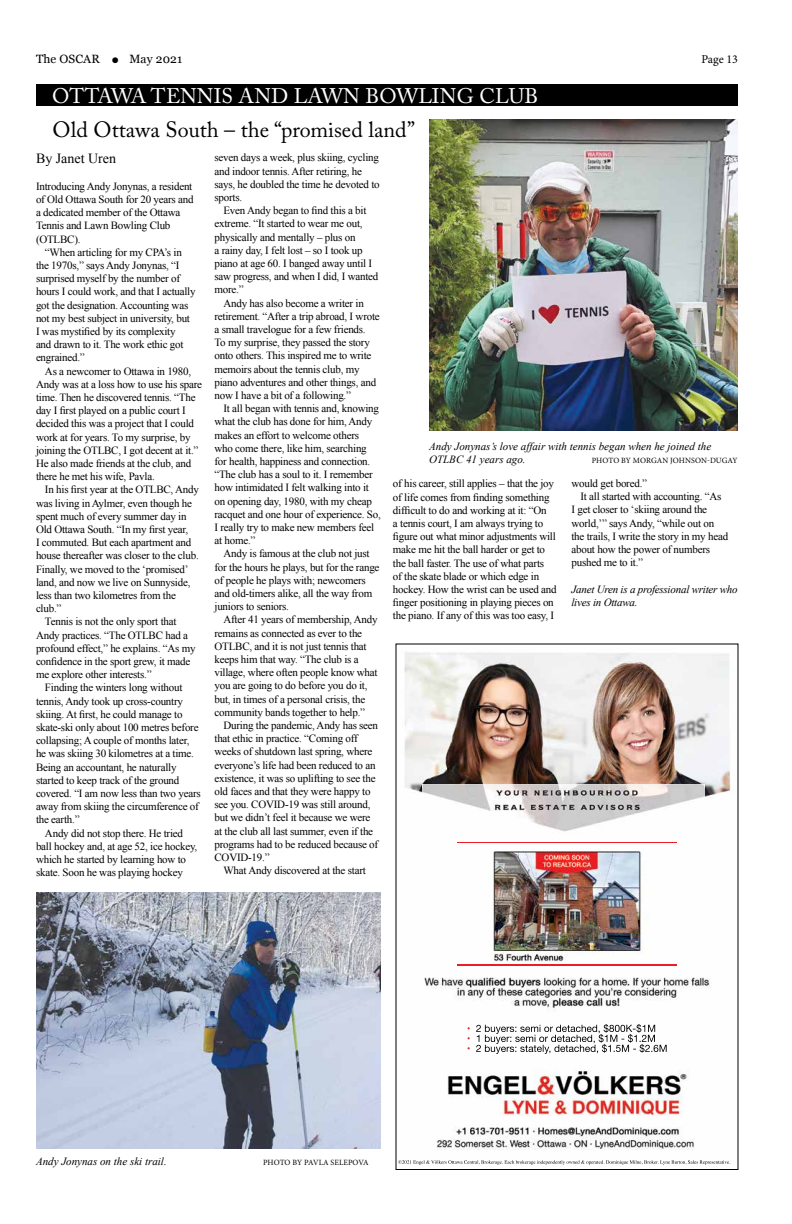
<style>
.page{position:relative;width:792px;height:1224px;background:#fff}
.page>*{position:absolute;margin:0;border:0;box-sizing:border-box;transform-origin:0 0}
.t1{font:22px "Adobe Caslon Pro";color:#000}
.t2{font:21px "Adobe Caslon Pro";letter-spacing:.005em;color:#fff}
.t3{font:14px "Times New Roman";color:#000}
.t4{font:12px "Georgia";letter-spacing:.01em;color:#000}
.t5{font:12px "Minion Pro";letter-spacing:-.005em;color:#000}
.t6{font:11px/13.2px "Times New Roman";letter-spacing:-.02em;color:#000}
.t7{font:italic 11px/13.2px "Times New Roman";color:#000}
.t8{font:italic 11px/13.2px "Times New Roman";letter-spacing:-.02em;color:#000}
.t9{font:8px "Minion Pro";letter-spacing:.005em;color:#000}
</style>
<div class="page">
<div style="left:36px;top:84px;width:702px;height:22px;background:#000"></div>
<img style="left:417px;top:785px;width:314px;height:380px">
<img style="left:398px;top:1160px;width:19px;height:4px">
<img style="left:468px;top:1025px;width:38px;height:9px">
<img style="left:404px;top:652px;width:326px;height:179px">
<img style="left:423px;top:831px;width:281px;height:5px">
<img style="left:423px;top:784px;width:281px;height:47px">
<img style="left:457px;top:842px;width:220px;height:1px">
<img style="left:457px;top:965px;width:220px;height:1px">
<img style="left:549px;top:855px;width:35px;height:11px">
<img style="left:429px;top:120px;width:309px;height:311px">
<img style="left:36px;top:892px;width:345px;height:256px">
<p class="t4" style="left:36px;top:52px;width:148px">The OSCAR ● May 2021</p>
<p class="t5" style="left:701px;top:51px;width:38px">Page 13</p>
<h2 class="t2" style="left:52px;top:83px;width:488px">OTTAWA TENNIS AND LAWN BOWLING CLUB</h2>
<h1 class="t1" style="left:52px;top:117px;width:364px">Old Ottawa South – the “promised land”</h1>
<p class="t3" style="left:36px;top:151px;width:82px">By Janet Uren</p>
<p class="t6" style="left:36px;top:180px;width:159px">Introducing Andy Jonynas, a resident of Old Ottawa South for 20 years and a dedicated member of the Ottawa<br>Tennis and Lawn Bowling Club (OTLBC).</p>
<p class="t6" style="left:36px;top:246px;width:161px;text-indent:9px">“When articling for my CPA’s in the 1970s,” says Andy Jonynas, “I surprised myself by the number of hours I could work, and that I actually got the designation. Accounting was not my best subject in university, but<br>I was mystified by its complexity<br>and drawn to it. The work ethic got engrained.”</p>
<p class="t6" style="left:36px;top:364px;width:168px;text-indent:9px">As a newcomer to Ottawa in 1980, Andy was at a loss how to use his spare time. Then he discovered tennis. “The day I first played on a public court I decided this was a project that I could work at for years. To my surprise, by joining the OTLBC, I got decent at it.” He also made friends at the club, and there he met his wife, Pavla.</p>
<p class="t6" style="left:45px;top:483px;width:155px">In his first year at the OTLBC, Andy</p>
<p class="t6" style="left:36px;top:496px;width:158px">was living in Aylmer, even though he</p>
<p class="t6" style="left:36px;top:510px;width:152px">spent much of every summer day in</p>
<p class="t6" style="left:36px;top:523px;width:154px">Old Ottawa South. “In my first year,</p>
<p class="t6" style="left:36px;top:536px;width:157px">I commuted. But each apartment and</p>
<p class="t6" style="left:36px;top:549px;width:164px">house thereafter was closer to the club.</p>
<p class="t6" style="left:36px;top:562px;width:154px">Finally, we moved to the ‘promised’</p>
<p class="t6" style="left:36px;top:576px;width:156px">land, and now we live on Sunnyside,</p>
<p class="t6" style="left:36px;top:589px;width:141px">less than two kilometres from the</p>
<p class="t6" style="left:36px;top:602px;width:27px">club.”</p>
<p class="t6" style="left:45px;top:615px;width:133px">Tennis is not the only sport that</p>
<p class="t6" style="left:36px;top:628px;width:154px">Andy practices. “The OTLBC had a</p>
<p class="t6" style="left:36px;top:642px;width:161px">profound effect,” he explains. “As my</p>
<p class="t6" style="left:36px;top:655px;width:156px">confidence in the sport grew, it made</p>
<p class="t6" style="left:36px;top:668px;width:117px">me explore other interests.”</p>
<p class="t6" style="left:45px;top:681px;width:139px">Finding the winters long without</p>
<p class="t6" style="left:36px;top:694px;width:149px">tennis, Andy took up cross-country</p>
<p class="t6" style="left:36px;top:708px;width:148px">skiing. At first, he could manage to</p>
<p class="t6" style="left:36px;top:721px;width:164px">skate-ski only about 100 metres before</p>
<p class="t6" style="left:36px;top:734px;width:155px">collapsing; A couple of months later,</p>
<p class="t6" style="left:36px;top:747px;width:160px">he was skiing 30 kilometres at a time.</p>
<p class="t6" style="left:36px;top:760px;width:142px">Being an accountant, he naturally</p>
<p class="t6" style="left:36px;top:774px;width:145px">started to keep track of the ground</p>
<p class="t6" style="left:36px;top:787px;width:166px">covered. “I am now less than two years</p>
<p class="t6" style="left:36px;top:800px;width:164px">away from skiing the circumference of</p>
<p class="t6" style="left:36px;top:813px;width:45px">the earth.”</p>
<p class="t6" style="left:45px;top:826px;width:140px">Andy did not stop there. He tried</p>
<p class="t6" style="left:36px;top:840px;width:163px">ball hockey and, at age 52, ice hockey,</p>
<p class="t6" style="left:36px;top:853px;width:152px">which he started by learning how to</p>
<p class="t6" style="left:36px;top:866px;width:148px">skate. Soon he was playing hockey</p>
<p class="t6" style="left:214px;top:151px;width:167px">seven days a week, plus skiing, cycling and indoor tennis. After retiring, he says, he doubled the time he devoted to sports.</p>
<p class="t6" style="left:214px;top:204px;width:165px;text-indent:9px">Even Andy began to find this a bit extreme. “It started to wear me out, physically and mentally – plus on<br>a rainy day, I felt lost – so I took up piano at age 60. I banged away until I saw progress, and when I did, I wanted more.”</p>
<p class="t6" style="left:214px;top:296px;width:167px;text-indent:9px">Andy has also become a writer in retirement. “After a trip abroad, I wrote a small travelogue for a few friends.<br>To my surprise, they passed the story onto others. This inspired me to write memoirs about the tennis club, my piano adventures and other things, and now I have a bit of a following.”</p>
<p class="t6" style="left:214px;top:402px;width:168px;text-indent:9px">It all began with tennis and, knowing what the club has done for him, Andy makes an effort to welcome others<br>who come there, like him, searching for health, happiness and connection. “The club has a soul to it. I remember how intimidated I felt walking into it on opening day, 1980, with my cheap racquet and one hour of experience. So, I really try to make new members feel at home.”</p>
<p class="t6" style="left:214px;top:547px;width:167px;text-indent:9px">Andy is famous at the club not just for the hours he plays, but for the range of people he plays with; newcomers and old-timers alike, all the way from juniors to seniors.</p>
<p class="t6" style="left:214px;top:613px;width:165px;text-indent:9px">After 41 years of membership, Andy remains as connected as ever to the OTLBC, and it is not just tennis that keeps him that way. “The club is a village, where often people know what you are going to do before you do it, but, in times of a personal crisis, the community bands together to help.”</p>
<p class="t6" style="left:214px;top:719px;width:165px;text-indent:9px">During the pandemic, Andy has seen that ethic in practice. “Coming off weeks of shutdown last spring, where everyone’s life had been reduced to an existence, it was so uplifting to see the old faces and that they were happy to see you. COVID-19 was still around, but we didn’t feel it because we were at the club all last summer, even if the programs had to be reduced because of COVID-19.”</p>
<p class="t6" style="left:223px;top:864px;width:144px">What Andy discovered at the start</p>
<p class="t7" style="left:429px;top:440px;width:284px">Andy Jonynas’s love affair with tennis began when he joined the<br>OTLBC 41 years ago.</p>
<p class="t9" style="left:592px;top:456px;width:147px">PHOTO BY MORGAN JOHNSON-DUGAY</p>
<p class="t6" style="left:393px;top:477px;width:165px">of his career, still applies – that the joy of life comes from finding something difficult to do and working at it: “On<br>a tennis court, I am always trying to figure out what minor adjustments will make me hit the ball harder or get to the ball faster. The use of what parts<br>of the skate blade or which edge in hockey. How the wrist can be used and finger positioning in playing pieces on the piano. If any of this was too easy, I</p>
<p class="t6" style="left:571px;top:477px;width:77px">would get bored.”</p>
<p class="t6" style="left:580px;top:490px;width:142px">It all started with accounting. “As</p>
<p class="t6" style="left:571px;top:503px;width:137px">I get closer to ‘skiing around the</p>
<p class="t6" style="left:571px;top:516px;width:144px">world,’” says Andy, “while out on</p>
<p class="t6" style="left:571px;top:529px;width:158px">the trails, I write the story in my head</p>
<p class="t6" style="left:571px;top:543px;width:140px">about how the power of numbers</p>
<p class="t6" style="left:571px;top:556px;width:73px">pushed me to it.”</p>
<p class="t8" style="left:571px;top:582px;width:168px">Janet Uren is a professional writer who lives in Ottawa.</p>
<p class="t7" style="left:36px;top:1155px;width:132px">Andy Jonynas on the ski trail.</p>
<p class="t9" style="left:263px;top:1157px;width:107px">PHOTO BY PAVLA SELEPOVA</p>
</div>
